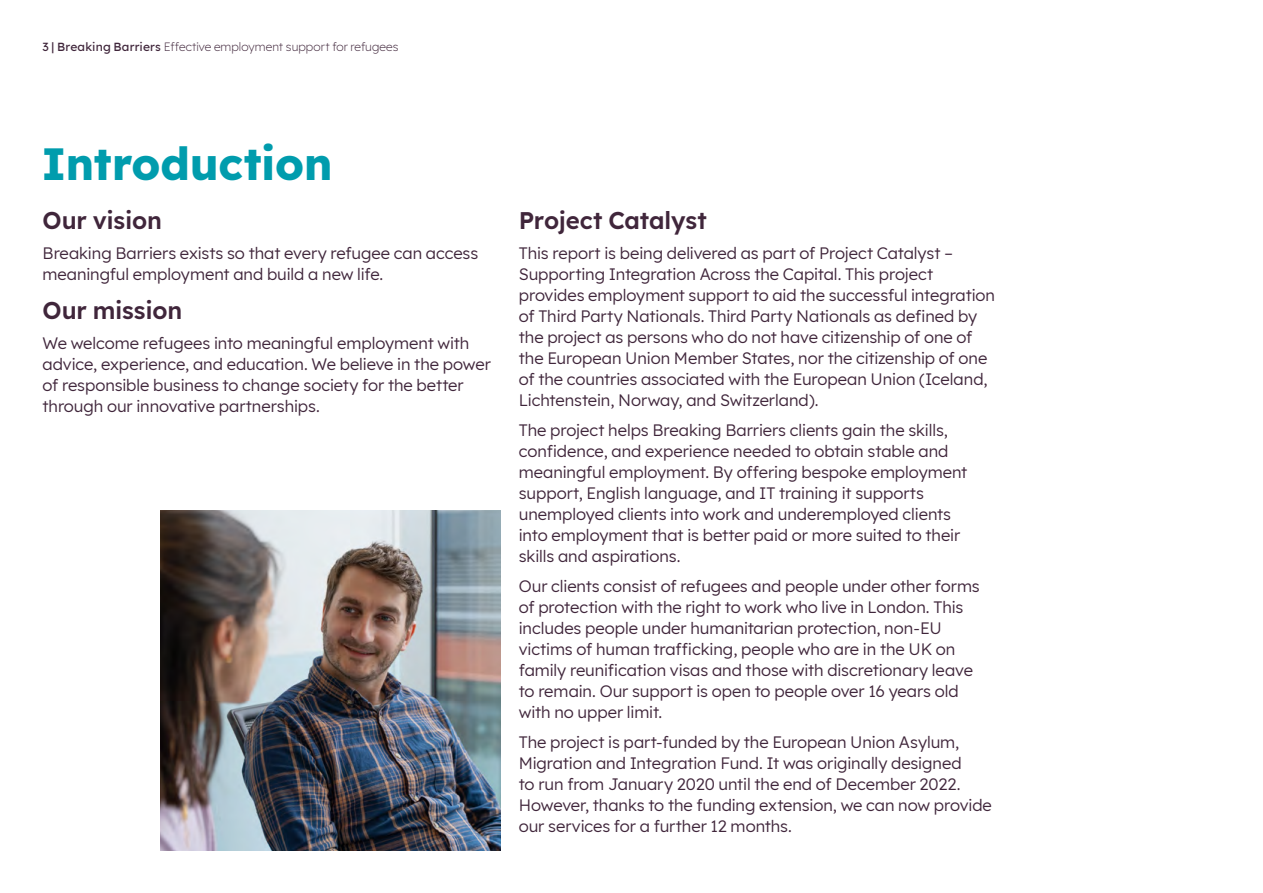
<style>
.page{position:relative;width:1263px;height:893px;background:#fff}
.page>*{position:absolute;margin:0;border:0;box-sizing:border-box;transform-origin:0 0}
.Heading_large{font:700 45px "Lexend";letter-spacing:-.01em;color:#009cad}
.Heading_small{font:600 24px "Lexend";letter-spacing:-.01em;color:#40263b}
.t1{font:16.5px/21px "Lexend";letter-spacing:-.005em;color:#40263b}
.t2{font:300 12px "Lexend";letter-spacing:.01em;color:#40263b}
.s1{font-weight:500}
</style>
<div class="page">
<img style="left:160px;top:510px;width:340px;height:340px">
<p class="t2" style="left:43px;top:38px;width:358px"><span class="s1">3 | Breaking Barriers</span> Effective employment support for refugees</p>
<h2 class="Heading_large" style="left:41px;top:128px;width:293px">Introduction</h2>
<h4 class="Heading_small" style="left:43px;top:203px;width:121px">Our vision</h4>
<p class="t1" style="left:43px;top:242px;width:437px">Breaking Barriers exists so that every refugee can access meaningful employment and build a new life.</p>
<h4 class="Heading_small" style="left:43px;top:293px;width:141px">Our mission</h4>
<p class="t1" style="left:43px;top:332px;width:450px">We welcome refugees into meaningful employment with advice, experience, and education. We believe in the power of responsible business to change society for the better through our innovative partnerships.</p>
<h4 class="Heading_small" style="left:519px;top:203px;width:189px">Project Catalyst</h4>
<p class="t1" style="left:519px;top:242px;width:478px">This report is being delivered as part of Project Catalyst – Supporting Integration Across the Capital. This project provides employment support to aid the successful integration of Third Party Nationals. Third Party Nationals as defined by the project as persons who do not have citizenship of one of the European Union Member States, nor the citizenship of one of the countries associated with the European Union (Iceland, Lichtenstein, Norway, and Switzerland).</p>
<p class="t1" style="left:519px;top:419px;width:450px">The project helps Breaking Barriers clients gain the skills, confidence, and experience needed to obtain stable and meaningful employment. By offering bespoke employment support, English language, and IT training it supports unemployed clients into work and underemployed clients into employment that is better paid or more suited to their skills and aspirations.</p>
<p class="t1" style="left:519px;top:575px;width:462px">Our clients consist of refugees and people under other forms of protection with the right to work who live in London. This includes people under humanitarian protection, non-EU victims of human trafficking, people who are in the UK on family reunification visas and those with discretionary leave to remain. Our support is open to people over 16 years old with no upper limit.</p>
<p class="t1" style="left:519px;top:731px;width:475px">The project is part-funded by the European Union Asylum, Migration and Integration Fund. It was originally designed<br>to run from January 2020 until the end of December 2022.<br>However, thanks to the funding extension, we can now provide our services for a further 12 months.</p>
</div>
